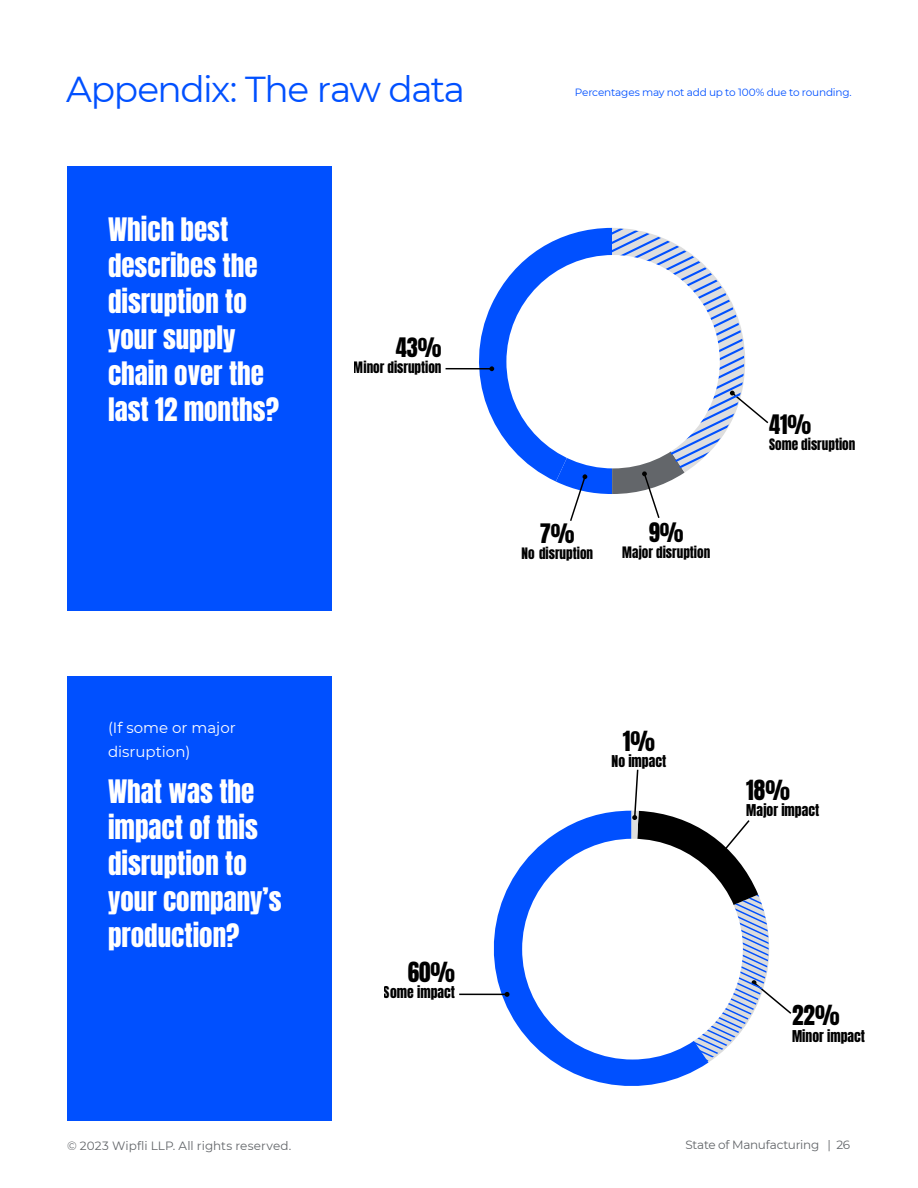
<style>
.page{position:relative;width:918px;height:1188px;background:#fff}
.page>*{position:absolute;margin:0;border:0;box-sizing:border-box;transform-origin:0 0}
.t1{font:36px "Montserrat";letter-spacing:-.04em;color:#0050ff}
.t2{font:27px/36px "Anton";color:#fff}
.t3{font:23.25px "Anton";color:#000}
.t4{font:22.35px "Anton";color:#000}
.t5{font:15px/24px "Montserrat";color:#fff}
.t6{font:13.65px "Anton";color:#000}
.t7{font:13.2px "Anton";color:#000}
.t8{font:12px "Montserrat";color:#63666a}
.t9{font:12px "Montserrat";letter-spacing:-.025em;color:#63666a}
.t10{font:10.5px "Montserrat";letter-spacing:-.015em;color:#0050ff}
</style>
<div class="page">
<div style="left:68px;top:166px;width:264px;height:445px;background:#0050ff"></div>
<div style="left:68px;top:676px;width:264px;height:444px;background:#0050ff"></div>
<svg style="left:475px;top:811px;width:233px;height:275px"></svg>
<hr style="left:459px;top:994px;width:48px;height:1px;background:#000">
<svg style="left:505px;top:992px;width:5px;height:5px"></svg>
<svg style="left:631px;top:769px;width:161px;height:293px"></svg>
<div style="left:522px;top:839px;width:221px;height:221px;background:#fff;border-radius:50%"></div>
<hr style="left:446px;top:368px;width:46px;height:2px;background:#000">
<svg style="left:460px;top:228px;width:309px;height:293px"></svg>
<div style="left:506px;top:255px;width:214px;height:213px;background:#fff;border-radius:50%"></div>
<h1 class="t1" style="left:66px;top:65px;width:401px">Appendix: The raw data</h1>
<p class="t2" style="left:108px;top:214px;width:173px">Which best describes the disruption to your supply chain over the last 12 months?</p>
<p class="t4" style="left:396px;top:336px;width:47px">43%</p>
<p class="t7" style="left:354px;top:360px;width:89px">Minor disruption</p>
<p class="t10" style="left:575px;top:85px;width:279px">Percentages may not add up to 100% due to rounding.</p>
<p class="t4" style="left:540px;top:523px;width:36px">7%</p>
<p class="t7" style="left:521px;top:547px;width:73px">No disruption</p>
<p class="t4" style="left:649px;top:521px;width:36px">9%</p>
<p class="t7" style="left:622px;top:546px;width:89px">Major disruption</p>
<p class="t4" style="left:769px;top:414px;width:44px">41%</p>
<p class="t7" style="left:769px;top:438px;width:88px">Some disruption</p>
<p class="t5" style="left:108px;top:715px;width:129px">(If some or major disruption)</p>
<p class="t2" style="left:108px;top:776px;width:175px">What was the impact of this disruption to your company’s production?</p>
<p class="t3" style="left:408px;top:960px;width:49px">60%</p>
<p class="t6" style="left:384px;top:986px;width:73px">Some impact</p>
<p class="t3" style="left:623px;top:729px;width:34px">1%</p>
<p class="t6" style="left:612px;top:754px;width:56px">No impact</p>
<p class="t3" style="left:746px;top:778px;width:45px">18%</p>
<p class="t6" style="left:746px;top:804px;width:74px">Major impact</p>
<p class="t3" style="left:792px;top:1004px;width:49px">22%</p>
<p class="t6" style="left:792px;top:1029px;width:74px">Minor impact</p>
<p class="t8" style="left:67px;top:1137px;width:226px">© 2023 Wipfli LLP. All rights reserved.</p>
<p class="t9" style="left:686px;top:1137px;width:166px">State of Manufacturing | 26</p>
</div>
